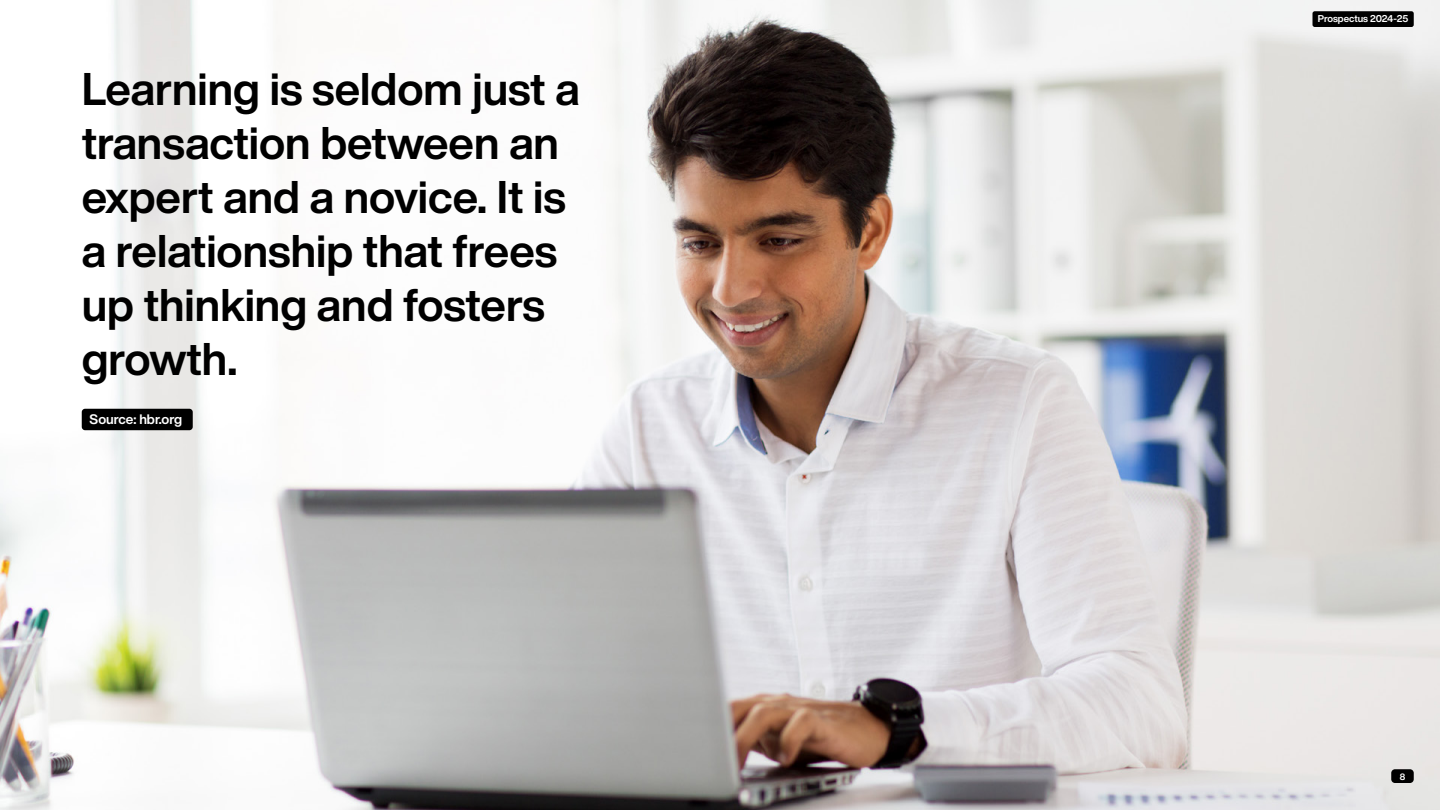
<style>
.page{position:relative;width:1440px;height:810px;background:#fff}
.page>*{position:absolute;margin:0;border:0;box-sizing:border-box;transform-origin:0 0}
.t1{font:700 45px/54px "Helvetica Now Display";color:#000}
.t2{font:700 13.5px "Helvetica Now Display";color:#fff}
.t3{font:700 9.75px "Helvetica Now Display";letter-spacing:-.01em;color:#fff}
.t4{font:700 9px "Helvetica Now Display";color:#fff}
</style>
<div class="page">
<img style="left:0;top:0;width:1440px;height:810px">
<div style="left:82px;top:409px;width:111px;height:21px;background:#000;border-radius:3px"></div>
<div style="left:1391px;top:769px;width:23px;height:14px;background:#000;border-radius:4px"></div>
<div style="left:1313px;top:11px;width:101px;height:16px;background:#000;border-radius:2px"></div>
<p class="t1" style="left:82px;top:65px;width:499px">Learning is seldom just a transaction between an expert and a novice. It is a relationship that frees up thinking and fosters growth.</p>
<p class="t2" style="left:90px;top:413px;width:94px">Source: hbr.org</p>
<p class="t3" style="left:1318px;top:14px;width:92px">Prospectus 2024-25</p>
<p class="t4" style="left:1400px;top:773px;width:7px">8</p>
</div>
